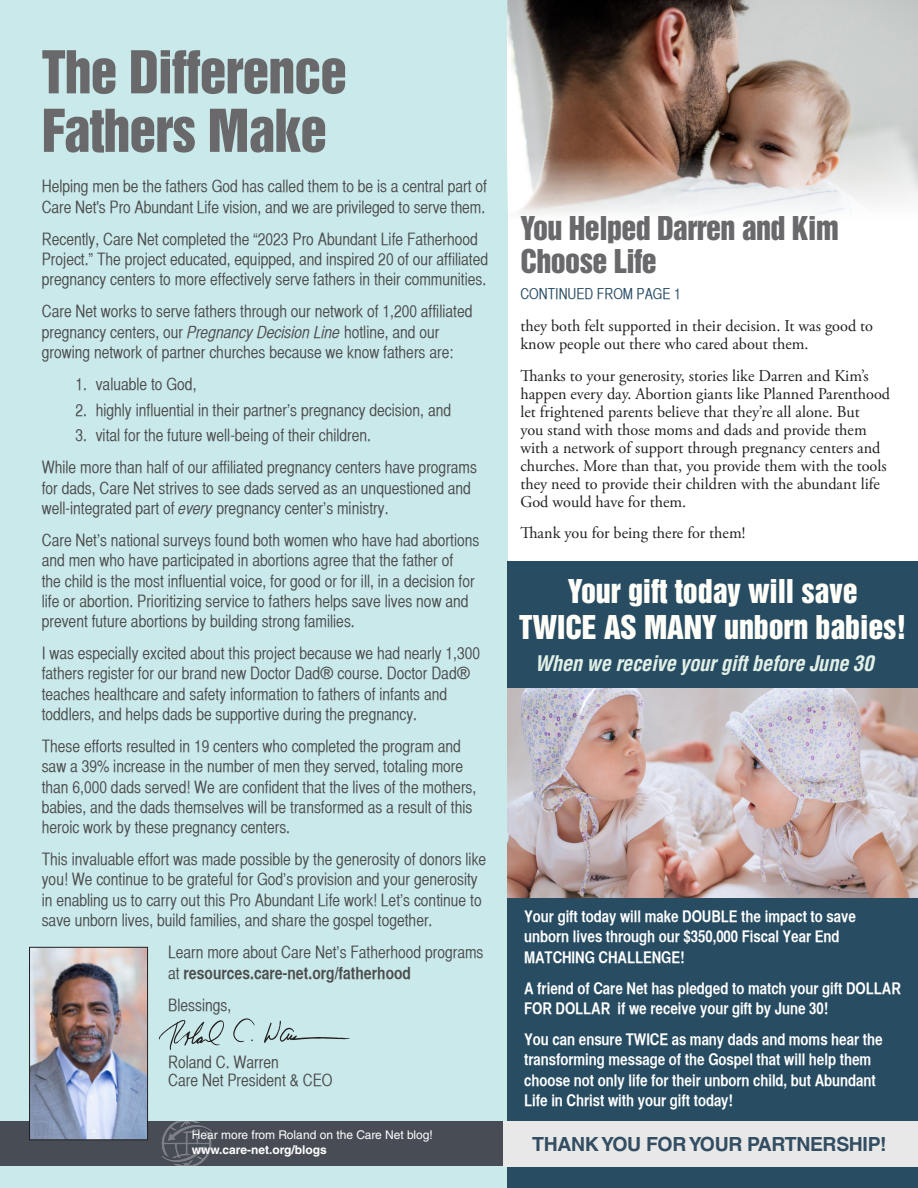
<style>
.page{position:relative;width:918px;height:1188px;background:#fff}
.page>*{position:absolute;margin:0;border:0;box-sizing:border-box;transform-origin:0 0}
.t1{font:54px/58.5px "Helvetica Inserat LT Std";letter-spacing:-.02em;color:#69696c}
.t2{font:30px/36px "Helvetica Inserat LT Std";letter-spacing:-.005em;color:#fffef8;text-align:center}
.t3{font:30px/33px "Helvetica Inserat LT Std";letter-spacing:-.02em;color:#69696c}
.t4{font:italic 700 condensed 21px "Helvetica LT Std";letter-spacing:-.02em;color:#e1f0e7}
.t5{font:700 19.5px "Helvetica LT Std";letter-spacing:-.02em;color:#334e62}
._1H__11__14___1944__Body{font:16.8px/20.2px "Helvetica CY Plain";color:#4b4c4d}
.t6{font:16.5px/18px "Adobe Garamond Pro";color:#231f20}
._1H__11__14___1944__Body-2{font:16.2px/20.2px "Helvetica CY Bold";letter-spacing:-.005em;color:#fff}
.t7{font:15px "Helvetica CY Plain";color:#294d64}
.t8{font:12px "Helvetica LT Std";color:#fff}
.t9{font:700 12px "Helvetica LT Std";color:#fff}
.s1{font-family:"Helvetica CY Oblique"}
.s2{font-family:"Helvetica CY Bold"}
</style>
<div class="page">
<div style="left:0;top:0;width:508px;height:1188px;background:#cae9ea"></div>
<div style="left:0;top:1121px;width:525px;height:45px;background:#474c55"></div>
<img style="left:31px;top:949px;width:115px;height:189px">
<div style="left:29px;top:947px;width:119px;height:193px;border:1px solid #231f20"></div>
<svg style="left:158px;top:1020px;width:66px;height:30px"></svg>
<svg style="left:233px;top:1018px;width:22px;height:24px"></svg>
<svg style="left:264px;top:1020px;width:86px;height:23px"></svg>
<img style="left:161px;top:1121px;width:51px;height:45px">
<img style="left:508px;top:0;width:410px;height:214px">
<div style="left:508px;top:562px;width:410px;height:626px;background:#284d63"></div>
<img style="left:508px;top:688px;width:410px;height:210px">
<div style="left:503px;top:1121px;width:415px;height:46px;background:#e8e8e8"></div>
<p class="t1" style="left:42px;top:44px;width:307px">The Difference<br>Fathers Make</p>
<p class="_1H__11__14___1944__Body" style="left:42px;top:176px;width:447px">Helping men be the fathers God has called them to be is a central part of<br>Care Net's Pro Abundant Life vision, and we are privileged to serve them.</p>
<p class="_1H__11__14___1944__Body" style="left:42px;top:229px;width:448px">Recently, Care Net completed the “2023 Pro Abundant Life Fatherhood<br>Project.” The project educated, equipped, and inspired 20 of our affiliated pregnancy centers to more effectively serve fathers in their communities.</p>
<p class="_1H__11__14___1944__Body" style="left:42px;top:301px;width:432px">Care Net works to serve fathers through our network of 1,200 affiliated pregnancy centers, our <span class="s1">Pregnancy Decision Line</span> hotline, and our growing network of partner churches because we know fathers are:</p>
<p class="_1H__11__14___1944__Body" style="left:75px;top:374px;width:123px">1. valuable to God,</p>
<p class="_1H__11__14___1944__Body" style="left:75px;top:400px;width:377px">2. highly influential in their partner’s pregnancy decision, and</p>
<p class="_1H__11__14___1944__Body" style="left:75px;top:425px;width:297px">3. vital for the future well-being of their children.</p>
<p class="_1H__11__14___1944__Body" style="left:42px;top:457px;width:437px">While more than half of our affiliated pregnancy centers have programs for dads, Care Net strives to see dads served as an unquestioned and well-integrated part of <span class="s1">every</span> pregnancy center’s ministry.</p>
<p class="_1H__11__14___1944__Body" style="left:42px;top:530px;width:439px">Care Net’s national surveys found both women who have had abortions and men who have participated in abortions agree that the father of<br>the child is the most influential voice, for good or for ill, in a decision for life or abortion. Prioritizing service to fathers helps save lives now and prevent future abortions by building strong families.</p>
<p class="_1H__11__14___1944__Body" style="left:42px;top:643px;width:440px">I was especially excited about this project because we had nearly 1,300 fathers register for our brand new Doctor Dad® course. Doctor Dad® teaches healthcare and safety information to fathers of infants and toddlers, and helps dads be supportive during the pregnancy.</p>
<p class="_1H__11__14___1944__Body" style="left:42px;top:736px;width:436px">These efforts resulted in 19 centers who completed the program and saw a 39% increase in the number of men they served, totaling more than 6,000 dads served! We are confident that the lives of the mothers, babies, and the dads themselves will be transformed as a result of this heroic work by these pregnancy centers.</p>
<p class="_1H__11__14___1944__Body" style="left:42px;top:849px;width:446px">This invaluable effort was made possible by the generosity of donors like you! We continue to be grateful for God’s provision and your generosity in enabling us to carry out this Pro Abundant Life work! Let’s continue to save unborn lives, build families, and share the gospel together.</p>
<p class="_1H__11__14___1944__Body" style="left:168px;top:942px;width:317px;line-height:20.7px">Learn more about Care Net’s Fatherhood programs at <span class="s2">resources.care-net.org/fatherhood</span></p>
<p class="_1H__11__14___1944__Body" style="left:168px;top:995px;width:65px">Blessings,</p>
<p class="_1H__11__14___1944__Body" style="left:168px;top:1052px;width:166px;line-height:18.8px">Roland C. Warren<br>Care Net President &amp; CEO</p>
<p class="t8" style="left:192px;top:1128px;width:243px">Hear more from Roland on the Care Net blog!</p>
<p class="t9" style="left:192px;top:1142px;width:137px">www.care-net.org/blogs</p>
<p class="t3" style="left:520px;top:212px;width:320px">You Helped Darren and Kim<br>Choose Life</p>
<p class="t7" style="left:520px;top:285px;width:162px">CONTINUED FROM PAGE 1</p>
<p class="t6" style="left:520px;top:318px;width:354px">they both felt supported in their decision. It was good to know people out there who cared about them.</p>
<p class="t6" style="left:520px;top:367px;width:371px">Thanks to your generosity, stories like Darren and Kim’s happen every day. Abortion giants like Planned Parenthood let frightened parents believe that they’re all alone. But<br>you stand with those moms and dads and provide them with a network of support through pregnancy centers and churches. More than that, you provide them with the tools they need to provide their children with the abundant life God would have for them.</p>
<p class="t6" style="left:520px;top:525px;width:226px">Thank you for being there for them!</p>
<p class="t2" style="left:519px;top:574px;width:389px">Your gift today will save<br>TWICE AS MANY unborn babies!</p>
<p class="t4" style="left:535px;top:650px;width:340px">When we receive your gift before June 30</p>
<p class="_1H__11__14___1944__Body-2" style="left:524px;top:906px;width:333px">Your gift today will make DOUBLE the impact to save unborn lives through our $350,000 Fiscal Year End<br>MATCHING CHALLENGE!</p>
<p class="_1H__11__14___1944__Body-2" style="left:524px;top:978px;width:378px">A friend of Care Net has pledged to match your gift DOLLAR<br>FOR DOLLAR if we receive your gift by June 30!</p>
<p class="_1H__11__14___1944__Body-2" style="left:524px;top:1029px;width:360px">You can ensure TWICE as many dads and moms hear the transforming message of the Gospel that will help them choose not only life for their unborn child, but Abundant Life in Christ with your gift today!</p>
<p class="t5" style="left:532px;top:1132px;width:356px">THANK YOU FOR YOUR PARTNERSHIP!</p>
</div>
